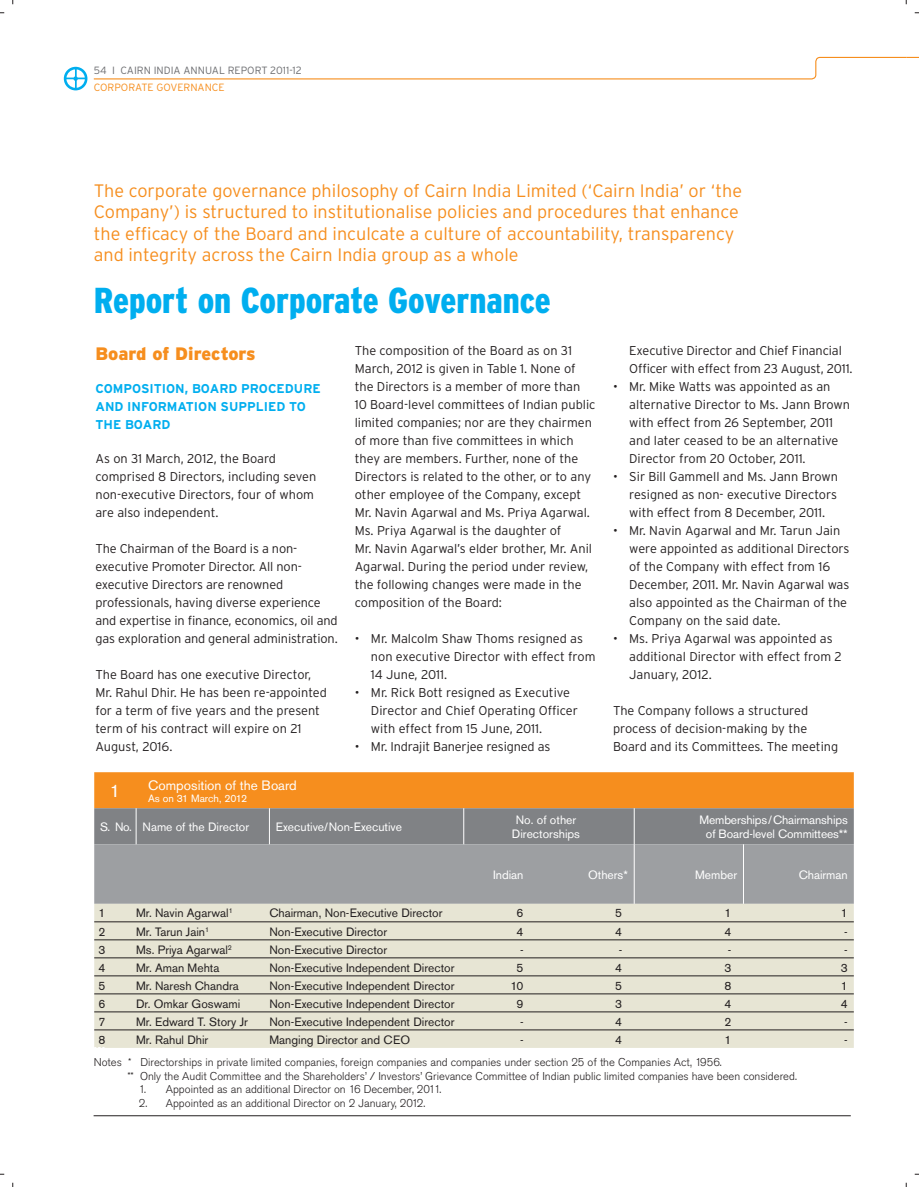
<style>
.page{position:relative;width:919px;height:1187px;background:#fff}
.page>*{position:absolute;margin:0;border:0;box-sizing:border-box;transform-origin:0 0}
.t1{font:900 condensed 36px "Interstate";color:#00aeef}
.t2{font:300 18px/21px "Interstate";color:#f68e1e}
.t3{font:900 18px "Interstate";letter-spacing:-.005em;color:#f68e1e}
.t4{font:18px "Akzidenz Grotesk BQ";color:#fff}
.t5{font:13.5px "Akzidenz Grotesk BQ";color:#fff}
.t6{font:700 13.5px "Akzidenz Grotesk BQ";color:#fff}
.t7{font:300 12.75px/18px "Interstate";color:#231f20}
.t8{font:700 12.75px/18px "Interstate";color:#00aeef}
.t9{font:12px "Akzidenz Grotesk BQ";color:#231f20}
.t10{font:12px/13.5px "Akzidenz Grotesk BQ";color:#fff;text-align:center}
.t11{font:300 11.25px/13.5px "Akzidenz Grotesk BQ";color:#231f20}
.t12{font:300 10.5px/16.5px "Interstate";color:#6c6d70}
.t13{font:10.5px "Akzidenz Grotesk BQ";color:#fff}
.s1{color:#f68e1e}
</style>
<div class="page">
<svg style="left:93px;top:56px;width:825px;height:24px"></svg>
<svg style="left:64px;top:67px;width:23px;height:23px"></svg>
<svg style="left:94px;top:772px;width:759px;height:72px;background:#bb8852"></svg>
<div style="left:94px;top:844px;width:759px;height:59px;background:#9d9fa2"></div>
<div style="left:94px;top:903px;width:759px;height:144px;background:#e7e5d4"></div>
<hr style="left:94px;top:921px;width:759px;height:1px;background:#231f20">
<hr style="left:94px;top:939px;width:759px;height:1px;background:#231f20">
<hr style="left:94px;top:957px;width:759px;height:1px;background:#231f20">
<hr style="left:94px;top:975px;width:759px;height:1px;background:#231f20">
<hr style="left:94px;top:993px;width:759px;height:1px;background:#231f20">
<hr style="left:136px;top:808px;width:1px;height:36px;background:#fff">
<hr style="left:269px;top:808px;width:1px;height:36px;background:#fff">
<hr style="left:463px;top:808px;width:1px;height:36px;background:#fff">
<hr style="left:633px;top:808px;width:1px;height:36px;background:#fff">
<hr style="left:633px;top:844px;width:1px;height:59px;background:#fff">
<hr style="left:743px;top:844px;width:1px;height:59px;background:#fff">
<hr style="left:94px;top:1011px;width:759px;height:1px;background:#231f20">
<hr style="left:94px;top:1029px;width:759px;height:1px;background:#231f20">
<hr style="left:94px;top:1115px;width:756px;height:1px;background:#231f20">
<p class="t12" style="left:94px;top:64px;width:209px">54 I CAIRN INDIA ANNUAL REPORT 2011-12<br><span class="s1">CORPORATE GOVERNANCE</span></p>
<p class="t2" style="left:94px;top:182px;width:650px">The corporate governance philosophy of Cairn India Limited (‘Cairn India’ or ‘the Company’) is structured to institutionalise policies and procedures that enhance the efficacy of the Board and inculcate a culture of accountability, transparency and integrity across the Cairn India group as a whole</p>
<p class="t1" style="left:94px;top:287px;width:458px">Report on Corporate Governance</p>
<p class="t3" style="left:95px;top:347px;width:162px">Board of Directors</p>
<p class="t8" style="left:95px;top:380px;width:227px">COMPOSITION, BOARD PROCEDURE<br>AND INFORMATION SUPPLIED TO<br>THE BOARD</p>
<p class="t7" style="left:95px;top:450px;width:222px">As on 31 March, 2012, the Board comprised 8 Directors, including seven non-executive Directors, four of whom are also independent.</p>
<p class="t7" style="left:95px;top:540px;width:244px">The Chairman of the Board is a non&shy;executive Promoter Director. All non&shy;executive Directors are renowned professionals, having diverse experience and expertise in finance, economics, oil and gas exploration and general administration.</p>
<p class="t7" style="left:95px;top:666px;width:233px">The Board has one executive Director, Mr. Rahul Dhir. He has been re-appointed for a term of five years and the present term of his contract will expire on 21<br>August, 2016.</p>
<p class="t7" style="left:355px;top:342px;width:242px">The composition of the Board as on 31<br>March, 2012 is given in Table 1. None of the Directors is a member of more than 10 Board-level committees of Indian public limited companies; nor are they chairmen of more than five committees in which they are members. Further, none of the Directors is related to the other, or to any other employee of the Company, except Mr. Navin Agarwal and Ms. Priya Agarwal.<br>Ms. Priya Agarwal is the daughter of<br>Mr. Navin Agarwal’s elder brother, Mr. Anil Agarwal. During the period under review, the following changes were made in the composition of the Board:</p>
<p class="t7" style="left:371px;top:630px;width:226px;text-indent:-16px">• Mr. Malcolm Shaw Thoms resigned as non executive Director with effect from<br>14 June, 2011.</p>
<p class="t7" style="left:371px;top:684px;width:208px;text-indent:-16px">• Mr. Rick Bott resigned as Executive<br>Director and Chief Operating Officer with effect from 15 June, 2011.</p>
<p class="t7" style="left:355px;top:738px;width:197px">• Mr. Indrajit Banerjee resigned as</p>
<p class="t7" style="left:629px;top:342px;width:225px">Executive Director and Chief Financial<br>Officer with effect from 23 August, 2011.</p>
<p class="t7" style="left:629px;top:378px;width:222px;text-indent:-16px">• Mr. Mike Watts was appointed as an alternative Director to Ms. Jann Brown with effect from 26 September, 2011 and later ceased to be an alternative Director from 20 October, 2011.</p>
<p class="t7" style="left:629px;top:468px;width:210px;text-align:justify;text-indent:-16px">• Sir Bill Gammell and Ms. Jann Brown resigned as non- executive Directors with effect from 8 December, 2011.</p>
<p class="t7" style="left:629px;top:522px;width:222px;text-indent:-16px">• Mr. Navin Agarwal and Mr. Tarun Jain were appointed as additional Directors of the Company with effect from 16<br>December, 2011. Mr. Navin Agarwal was also appointed as the Chairman of the Company on the said date.</p>
<p class="t7" style="left:629px;top:631px;width:214px;text-indent:-16px">• Ms. Priya Agarwal was appointed as additional Director with effect from 2<br>January, 2012.</p>
<p class="t7" style="left:613px;top:703px;width:227px">The Company follows a structured process of decision-making by the<br>Board and its Committees. The meeting</p>
<p class="t4" style="left:110px;top:784px;width:12px">1</p>
<p class="t5" style="left:148px;top:779px;width:150px">Composition of the Board</p>
<p class="t13" style="left:148px;top:794px;width:100px">As on 31 March, 2012</p>
<p class="t10" style="left:100px;top:821px;width:150px">S. No. Name of the Director</p>
<p class="t10" style="left:276px;top:821px;width:128px">Executive/Non-Executive</p>
<p class="t10" style="left:512px;top:814px;width:70px">No. of other<br>Directorships</p>
<p class="t10" style="left:699px;top:814px;width:150px">Memberships/Chairmanships of Board-level Committees**</p>
<p class="t10" style="left:493px;top:869px;width:32px">Indian</p>
<p class="t10" style="left:588px;top:869px;width:41px">Others*</p>
<p class="t10" style="left:695px;top:869px;width:44px">Member</p>
<p class="t10" style="left:798px;top:869px;width:51px">Chairman</p>
<p class="t9" style="left:98px;top:908px;width:8px">1</p>
<p class="t9" style="left:136px;top:908px;width:98px">Mr. Navin Agarwal<sup>1</sup></p>
<p class="t9" style="left:269px;top:908px;width:174px">Chairman, Non-Executive Director</p>
<p class="t9" style="left:516px;top:908px;width:8px">6</p>
<p class="t9" style="left:615px;top:908px;width:8px">5</p>
<p class="t9" style="left:724px;top:908px;width:8px">1</p>
<p class="t9" style="left:840px;top:908px;width:8px">1</p>
<p class="t9" style="left:98px;top:926px;width:8px">2</p>
<p class="t9" style="left:136px;top:926px;width:75px">Mr. Tarun Jain<sup>1</sup></p>
<p class="t9" style="left:269px;top:926px;width:119px">Non-Executive Director</p>
<p class="t9" style="left:516px;top:926px;width:8px">4</p>
<p class="t9" style="left:615px;top:926px;width:8px">4</p>
<p class="t9" style="left:724px;top:926px;width:8px">4</p>
<p class="t9" style="left:98px;top:944px;width:8px">3</p>
<p class="t9" style="left:136px;top:944px;width:97px">Ms. Priya Agarwal<sup>2</sup></p>
<p class="t9" style="left:269px;top:944px;width:119px">Non-Executive Director</p>
<p class="t9" style="left:98px;top:962px;width:8px">4</p>
<p class="t9" style="left:136px;top:962px;width:85px">Mr. Aman Mehta</p>
<p class="t9" style="left:269px;top:962px;width:186px">Non-Executive Independent Director</p>
<p class="t9" style="left:516px;top:962px;width:8px">5</p>
<p class="t9" style="left:615px;top:962px;width:8px">4</p>
<p class="t9" style="left:724px;top:962px;width:8px">3</p>
<p class="t9" style="left:840px;top:962px;width:8px">3</p>
<p class="t9" style="left:98px;top:980px;width:8px">5</p>
<p class="t9" style="left:136px;top:980px;width:104px">Mr. Naresh Chandra</p>
<p class="t9" style="left:269px;top:980px;width:186px">Non-Executive Independent Director</p>
<p class="t9" style="left:510px;top:980px;width:14px">10</p>
<p class="t9" style="left:615px;top:980px;width:8px">5</p>
<p class="t9" style="left:724px;top:980px;width:8px">8</p>
<p class="t9" style="left:840px;top:980px;width:8px">1</p>
<p class="t9" style="left:98px;top:998px;width:8px">6</p>
<p class="t9" style="left:136px;top:998px;width:105px">Dr. Omkar Goswami</p>
<p class="t9" style="left:269px;top:998px;width:186px">Non-Executive Independent Director</p>
<p class="t9" style="left:516px;top:998px;width:8px">9</p>
<p class="t9" style="left:615px;top:998px;width:8px">3</p>
<p class="t9" style="left:724px;top:998px;width:8px">4</p>
<p class="t9" style="left:840px;top:998px;width:8px">4</p>
<p class="t9" style="left:98px;top:1016px;width:8px">7</p>
<p class="t9" style="left:136px;top:1016px;width:113px">Mr. Edward T. Story Jr</p>
<p class="t9" style="left:269px;top:1016px;width:186px">Non-Executive Independent Director</p>
<p class="t9" style="left:615px;top:1016px;width:8px">4</p>
<p class="t9" style="left:724px;top:1016px;width:8px">2</p>
<p class="t9" style="left:98px;top:1035px;width:8px">8</p>
<p class="t9" style="left:136px;top:1035px;width:74px">Mr. Rahul Dhir</p>
<p class="t9" style="left:269px;top:1035px;width:142px">Manging Director and CEO</p>
<p class="t9" style="left:520px;top:1035px;width:5px">-</p>
<p class="t9" style="left:615px;top:1035px;width:8px">4</p>
<p class="t9" style="left:724px;top:1035px;width:8px">1</p>
<p class="t9" style="left:844px;top:1035px;width:5px">-</p>
<p class="t6" style="left:94px;top:1044px;width:12px">w</p>
<p class="t11" style="left:127px;top:1056px;width:671px;text-indent:-34px">Notes * Directorships in private limited companies, foreign companies and companies under section 25 of the Companies Act, 1956.<br>** Only the Audit Committee and the Shareholders’ / Investors’ Grievance Committee of Indian public limited companies have been considered.</p>
<p class="t11" style="left:139px;top:1083px;width:304px">1. Appointed as an additional Director on 16 December, 2011.</p>
<p class="t11" style="left:139px;top:1097px;width:288px">2. Appointed as an additional Director on 2 January, 2012.</p>
</div>
